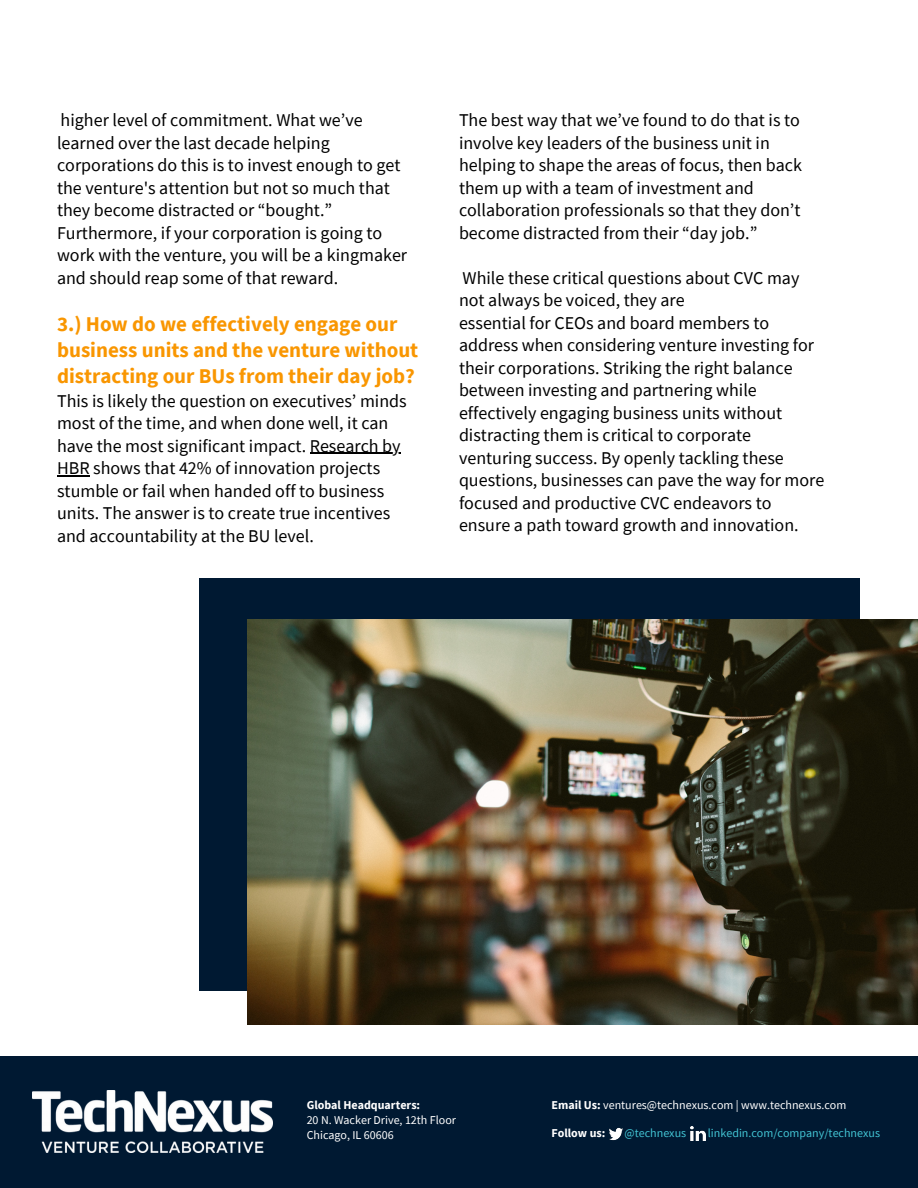
<style>
.page{position:relative;width:918px;height:1188px;background:#fff}
.page>*{position:absolute;margin:0;border:0;box-sizing:border-box;transform-origin:0 0}
.t1{font:700 21px/25.8px "Source Sans Pro";color:#f99601}
.t2{font:18px/22.5px "Source Sans Pro";color:#000}
.t3{font:12px "Source Sans Pro";color:#fff}
.t4{font:12px "Source Sans Pro";color:#42c3d3}
.t5{font:700 12px "Source Sans Pro";color:#fff}
.s1{font-weight:700}
</style>
<div class="page">
<div style="left:0;top:1056px;width:918px;height:132px;background:#001932"></div>
<img style="left:32px;top:1090px;width:241px;height:62px">
<img style="left:609px;top:1127px;width:14px;height:13px">
<img style="left:691px;top:1127px;width:14px;height:13px">
<div style="left:199px;top:578px;width:660px;height:413px;background:#001932"></div>
<img style="left:248px;top:619px;width:670px;height:405px">
<hr style="left:310px;top:453px;width:91px;height:1px;background:#000">
<hr style="left:57px;top:475px;width:33px;height:1px;background:#000">
<p class="t2" style="left:57px;top:109px;width:352px">higher level of commitment. What we’ve learned over the last decade helping corporations do this is to invest enough to get the venture's attention but not so much that they become distracted or “bought.” Furthermore, if your corporation is going to work with the venture, you will be a kingmaker and should reap some of that reward.</p>
<p class="t1" style="left:57px;top:311px;width:363px">3.) How do we effectively engage our business units and the venture without distracting our BUs from their day job?</p>
<p class="t2" style="left:57px;top:389px;width:351px">This is likely the question on executives’ minds most of the time, and when done well, it can have the most significant impact. Research by HBR shows that 42% of innovation projects stumble or fail when handed off to business units. The answer is to create true incentives and accountability at the BU level.</p>
<p class="t2" style="left:459px;top:109px;width:345px">The best way that we’ve found to do that is to involve key leaders of the business unit in helping to shape the areas of focus, then back them up with a team of investment and collaboration professionals so that they don’t become distracted from their “day job.”</p>
<p class="t2" style="left:459px;top:266px;width:342px">While these critical questions about CVC may not always be voiced, they are</p>
<p class="t2" style="left:459px;top:311px;width:367px">essential for CEOs and board members to address when considering venture investing for their corporations. Striking the right balance between investing and partnering while effectively engaging business units without distracting them is critical to corporate venturing success. By openly tackling these questions, businesses can pave the way for more focused and productive CVC endeavors to ensure a path toward growth and innovation.</p>
<p class="t5" style="left:307px;top:1098px;width:115px">Global Headquarters:</p>
<p class="t3" style="left:307px;top:1113px;width:151px">20 N. Wacker Drive, 12th Floor</p>
<p class="t3" style="left:307px;top:1128px;width:89px">Chicago, IL 60606</p>
<p class="t3" style="left:552px;top:1097px;width:296px"><span class="s1">Email Us:</span> ventures@technexus.com | www.technexus.com</p>
<p class="t5" style="left:552px;top:1125px;width:55px">Follow us:</p>
<p class="t4" style="left:625px;top:1125px;width:63px">@technexus</p>
<p class="t4" style="left:708px;top:1125px;width:174px">linkedin.com/company/technexus</p>
</div>
